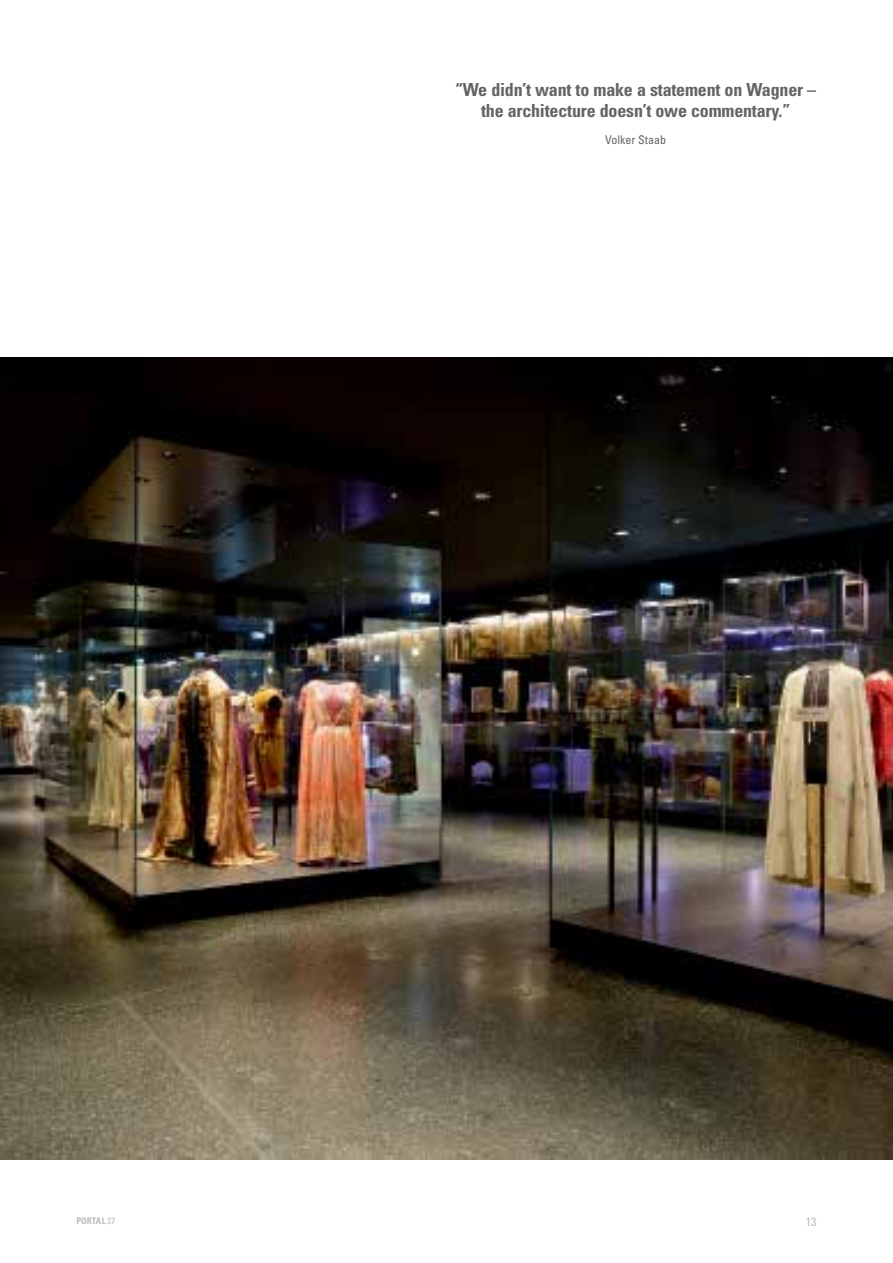
<style>
.page{position:relative;width:893px;height:1263px;background:#fff}
.page>*{position:absolute;margin:0;border:0;box-sizing:border-box;transform-origin:0 0}
.t1{font:700 condensed 18px/21.6px "Univers LT Std";letter-spacing:-.01em;color:#636466;text-align:center}
.t2{font:condensed 12px "Univers LT Std";color:#636466}
.t3{font:condensed 12px "Univers LT Std";color:#babcbe}
.t4{font:700 condensed 9px "Univers LT Std";letter-spacing:-.005em;color:#babcbe}
.s1{font-weight:400}
</style>
<div class="page">
<img style="left:0;top:357px;width:893px;height:802px">
<p class="t1" style="left:455px;top:78px;width:363px">“We didn’t want to make a statement on Wagner – the architecture doesn’t owe commentary.”</p>
<p class="t2" style="left:605px;top:133px;width:63px">Volker Staab</p>
<p class="t4" style="left:77px;top:1215px;width:40px">PORTAL <span class="s1">37</span></p>
<p class="t3" style="left:806px;top:1214px;width:12px">13</p>
</div>
